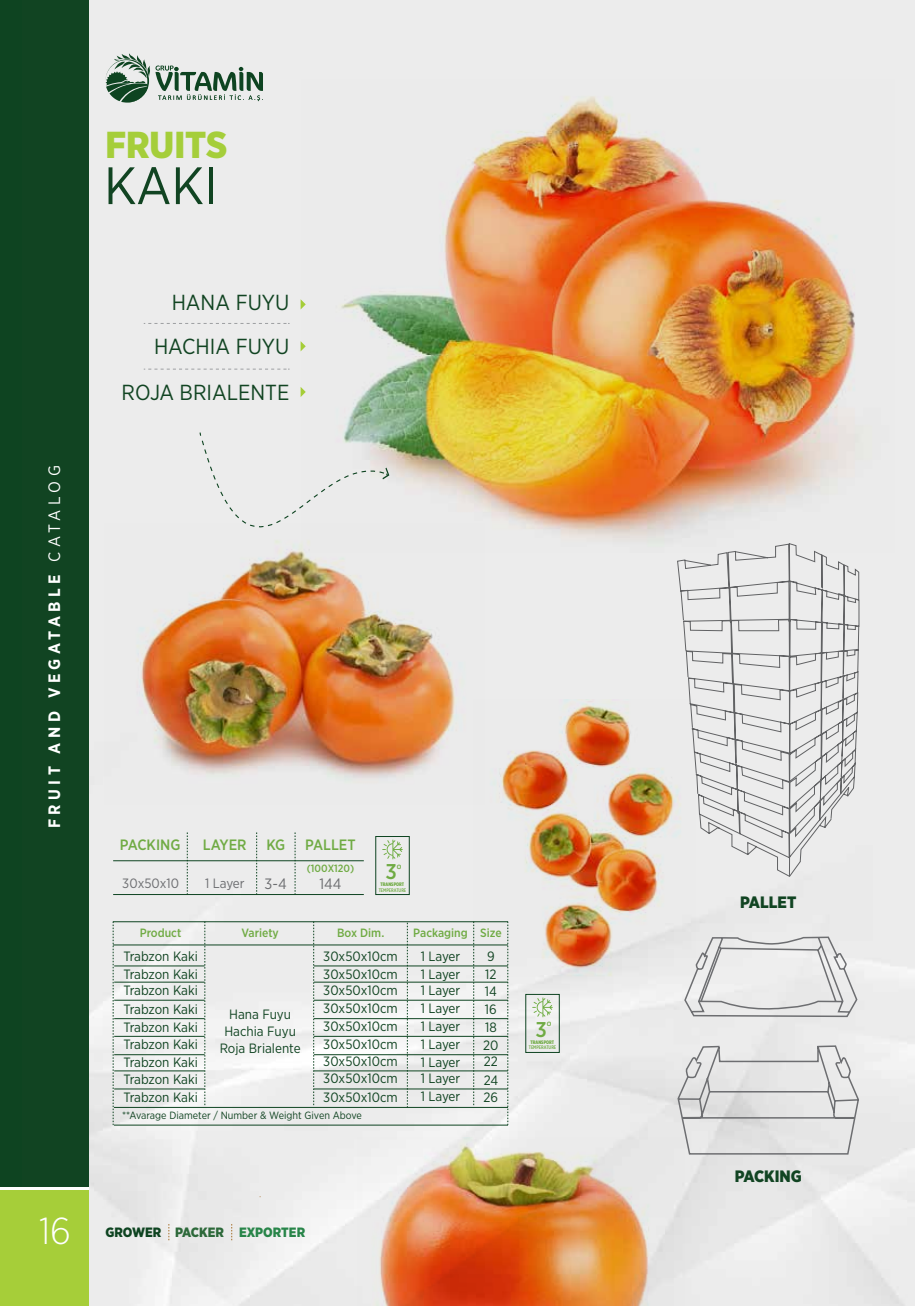
<style>
.page{position:relative;width:915px;height:1306px;background:#fff}
.page>*{position:absolute;margin:0;border:0;box-sizing:border-box;transform-origin:0 0}
.t1{font:52.5px "Gotham Narrow";color:#142}
.t2{font:900 37.5px "Gotham Narrow";color:#a5ce3a}
.t3{font:300 37.5px "Gotham Narrow";color:#fff}
.t4{font:21.75px/43.7px "Gotham Narrow";color:#142;text-align:right}
.t5{font:500 21.3px "Gotham Narrow";color:#70ab44}
.t6{font:700 16.5px "Gotham Narrow";letter-spacing:.27em;color:#fff}
.t7{font:900 16.5px "Gotham Narrow";color:#142}
.t8{font:500 15px "Gotham Narrow";color:#70ab44}
.t9{font:15px "Gotham Narrow";color:#6d6e71}
.t10{font:13.5px/18px "Gotham Narrow";color:#142}
.t11{font:900 13.5px "Gotham Narrow";color:#288549}
.t12{font:13.5px "Gotham Narrow";color:#6d6e71}
.t13{font:500 12px "Gotham Narrow";color:#70ab44}
.t14{font:10.5px "Gotham Narrow";color:#142}
.t15{font:500 10.5px "Gotham Narrow";color:#70ab44}
.t16{font:700 6.75px "Calibri";color:#70ab44}
.t17{font:500 5.1px "Gotham X Narrow";color:#70ab44}
.t18{font:900 5.1px "Gotham X Narrow";color:#70ab44}
.s1{font-weight:400}
.s2{color:#0e4421}
.s3{color:#2d693a}
</style>
<div class="page">
<div style="left:89px;top:0;width:825px;height:1305px;background:#ececec"></div>
<div style="left:21px;top:0;width:68px;height:1305px;background:#142"></div>
<div style="left:21px;top:1189px;width:68px;height:116px;background:#a6ce39"></div>
<hr style="left:21px;top:1186px;width:68px;height:3px;background:#fff">
<div style="left:0;top:0;width:21px;height:1305px;background:#0e4421"></div>
<div style="left:0;top:1189px;width:21px;height:116px;background:#a6ce39"></div>
<hr style="left:0;top:1186px;width:21px;height:3px;background:#fff">
<svg style="left:168px;top:1223px;width:1px;height:17px"></svg>
<svg style="left:231px;top:1223px;width:1px;height:17px"></svg>
<svg style="left:105px;top:53px;width:158px;height:50px;background:#acbbb1"></svg>
<svg style="left:144px;top:323px;width:145px;height:1px"></svg>
<svg style="left:144px;top:369px;width:145px;height:1px"></svg>
<svg style="left:300px;top:299px;width:2px;height:10px"></svg>
<svg style="left:300px;top:341px;width:2px;height:10px"></svg>
<svg style="left:300px;top:387px;width:2px;height:10px"></svg>
<svg style="left:676px;top:552px;width:183px;height:325px;background:#dbdbdc"></svg>
<svg style="left:676px;top:1044px;width:183px;height:111px;background:#dadadb"></svg>
<svg style="left:683px;top:935px;width:175px;height:82px;background:#ddddde"></svg>
<svg style="left:187px;top:832px;width:1px;height:62px"></svg>
<svg style="left:256px;top:832px;width:1px;height:62px"></svg>
<svg style="left:295px;top:832px;width:1px;height:62px"></svg>
<hr style="left:113px;top:860px;width:251px;height:1px;background:#0e4421">
<hr style="left:113px;top:894px;width:251px;height:1px;background:#0e4421">
<div style="left:199px;top:431px;width:103px;height:93px;background:#ececec"></div>
<svg style="left:382px;top:839px;width:20px;height:20px"></svg>
<div style="left:375px;top:836px;width:34px;height:58px;border:1px solid #0e4421"></div>
<svg style="left:532px;top:997px;width:20px;height:20px"></svg>
<img style="left:302px;top:80px;width:592px;height:472px">
<svg style="left:313px;top:922px;width:1px;height:183px"></svg>
<svg style="left:204px;top:922px;width:1px;height:183px"></svg>
<svg style="left:473px;top:976px;width:1px;height:129px"></svg>
<svg style="left:407px;top:922px;width:1px;height:185px"></svg>
<svg style="left:507px;top:976px;width:1px;height:148px"></svg>
<svg style="left:113px;top:922px;width:1px;height:203px"></svg>
<hr style="left:113px;top:921px;width:395px;height:1px;background:#0e4421">
<hr style="left:113px;top:944px;width:395px;height:1px;background:#0e4421">
<hr style="left:314px;top:965px;width:194px;height:1px;background:#0e4421">
<hr style="left:114px;top:965px;width:90px;height:1px;background:#0e4421">
<hr style="left:314px;top:1054px;width:194px;height:1px;background:#0e4421">
<hr style="left:114px;top:1054px;width:90px;height:1px;background:#0e4421">
<hr style="left:314px;top:981px;width:194px;height:1px;background:#0e4421">
<hr style="left:114px;top:981px;width:90px;height:1px;background:#0e4421">
<hr style="left:314px;top:1070px;width:194px;height:1px;background:#0e4421">
<hr style="left:114px;top:1070px;width:90px;height:1px;background:#0e4421">
<hr style="left:314px;top:999px;width:194px;height:1px;background:#0e4421">
<hr style="left:114px;top:999px;width:90px;height:1px;background:#0e4421">
<hr style="left:314px;top:1088px;width:194px;height:1px;background:#0e4421">
<hr style="left:114px;top:1088px;width:90px;height:1px;background:#0e4421">
<hr style="left:314px;top:1018px;width:194px;height:1px;background:#0e4421">
<hr style="left:114px;top:1018px;width:90px;height:1px;background:#0e4421">
<hr style="left:114px;top:1107px;width:394px;height:1px;background:#0e4421">
<hr style="left:314px;top:1036px;width:194px;height:1px;background:#0e4421">
<hr style="left:114px;top:1036px;width:90px;height:1px;background:#0e4421">
<hr style="left:114px;top:1124px;width:394px;height:1px;background:#0e4421">
<img style="left:104px;top:524px;width:380px;height:280px">
<img style="left:473px;top:699px;width:222px;height:277px">
<img style="left:357px;top:1137px;width:327px;height:168px">
<p class="t6" style="left:44px;top:828px;width:364px;rotate:-90deg">FRUIT AND VEGATABLE <span class="s1">CATALOG</span></p>
<h2 class="t2" style="left:105px;top:120px;width:123px">FRUITS</h2>
<h1 class="t1" style="left:104px;top:153px;width:115px">KAKI</h1>
<h3 class="t4" style="left:154px;top:280px;width:137px">HANA FUYU<br>HACHIA FUYU</h3>
<h3 class="t4" style="left:121px;top:369px;width:169px">ROJA BRIALENTE</h3>
<p class="t8" style="left:120px;top:834px;width:62px">PACKING</p>
<p class="t8" style="left:203px;top:834px;width:45px">LAYER</p>
<p class="t8" style="left:266px;top:834px;width:20px">KG</p>
<p class="t8" style="left:305px;top:834px;width:52px">PALLET</p>
<p class="t15" style="left:306px;top:861px;width:49px">(100X120)</p>
<h3 class="t5" style="left:385px;top:857px;width:13px">3</h3>
<p class="t16" style="left:396px;top:861px;width:6px">O</p>
<p class="t18" style="left:380px;top:880px;width:25px">TRANSPORT</p>
<p class="t17" style="left:378px;top:886px;width:29px">TEMPERATURE</p>
<p class="t12" style="left:122px;top:874px;width:58px">30x50x10</p>
<p class="t12" style="left:205px;top:874px;width:41px">1 Layer</p>
<p class="t9" style="left:264px;top:874px;width:24px">3-4</p>
<p class="t9" style="left:319px;top:874px;width:24px">144</p>
<p class="t13" style="left:140px;top:925px;width:43px">Product</p>
<p class="t13" style="left:241px;top:925px;width:39px">Variety</p>
<p class="t13" style="left:337px;top:925px;width:49px">Box Dim.</p>
<p class="t13" style="left:413px;top:925px;width:90px">Packaging Size</p>
<p class="t10" style="left:123px;top:946px;width:76px">Trabzon Kaki</p>
<p class="t10" style="left:123px;top:964px;width:76px">Trabzon Kaki</p>
<p class="t10" style="left:323px;top:946px;width:76px">30x50x10cm</p>
<p class="t10" style="left:323px;top:964px;width:76px">30x50x10cm</p>
<p class="t10" style="left:420px;top:946px;width:41px">1 Layer</p>
<p class="t10" style="left:420px;top:964px;width:41px">1 Layer</p>
<p class="t10" style="left:485px;top:946px;width:13px">9<br>12</p>
<p class="t10" style="left:123px;top:981px;width:76px">Trabzon Kaki</p>
<p class="t10" style="left:323px;top:981px;width:76px">30x50x10cm</p>
<p class="t10" style="left:420px;top:980px;width:41px">1 Layer</p>
<p class="t10" style="left:484px;top:981px;width:14px">14</p>
<p class="t10" style="left:123px;top:999px;width:76px">Trabzon Kaki</p>
<p class="t10" style="left:123px;top:1017px;width:76px">Trabzon Kaki</p>
<p class="t10" style="left:123px;top:1035px;width:76px">Trabzon Kaki</p>
<p class="t10" style="left:123px;top:1053px;width:76px">Trabzon Kaki</p>
<p class="t10" style="left:224px;top:1004px;width:73px;text-align:center">Hana Fuyu<br>Hachia Fuyu</p>
<p class="t10" style="left:220px;top:1038px;width:82px">Roja Brialente</p>
<p class="t10" style="left:323px;top:999px;width:76px">30x50x10cm</p>
<p class="t10" style="left:323px;top:1017px;width:76px">30x50x10cm</p>
<p class="t10" style="left:323px;top:1034px;width:76px">30x50x10cm</p>
<p class="t10" style="left:323px;top:1051px;width:76px">30x50x10cm</p>
<p class="t10" style="left:420px;top:999px;width:41px">1 Layer</p>
<p class="t10" style="left:485px;top:1000px;width:13px">16</p>
<p class="t10" style="left:420px;top:1017px;width:41px">1 Layer</p>
<p class="t10" style="left:485px;top:1017px;width:13px">18</p>
<p class="t10" style="left:420px;top:1034px;width:41px">1 Layer</p>
<p class="t10" style="left:483px;top:1035px;width:17px">20</p>
<p class="t10" style="left:420px;top:1052px;width:41px">1 Layer</p>
<p class="t10" style="left:483px;top:1052px;width:16px">22</p>
<p class="t10" style="left:123px;top:1069px;width:76px">Trabzon Kaki</p>
<p class="t10" style="left:123px;top:1088px;width:76px">Trabzon Kaki</p>
<p class="t10" style="left:323px;top:1069px;width:76px;line-height:18.8px">30x50x10cm<br>30x50x10cm</p>
<p class="t10" style="left:420px;top:1068px;width:41px">1 Layer</p>
<p class="t10" style="left:420px;top:1087px;width:41px">1 Layer</p>
<p class="t10" style="left:483px;top:1070px;width:16px">24</p>
<p class="t10" style="left:483px;top:1088px;width:16px">26</p>
<p class="t14" style="left:122px;top:1108px;width:241px">**Avarage Diameter / Number &amp; Weight Given Above</p>
<h3 class="t5" style="left:535px;top:1015px;width:13px">3</h3>
<p class="t16" style="left:546px;top:1019px;width:6px">O</p>
<p class="t18" style="left:530px;top:1038px;width:25px">TRANSPORT</p>
<p class="t17" style="left:528px;top:1044px;width:29px">TEMPERATURE</p>
<h2 class="t3" style="left:39px;top:1207px;width:33px">16</h2>
<p class="t11" style="left:105px;top:1223px;width:201px"><span class="s2">GROWER</span> <span class="s3">PACKER</span> EXPORTER</p>
<p class="t7" style="left:740px;top:891px;width:58px">PALLET</p>
<p class="t7" style="left:734px;top:1164px;width:69px">PACKING</p>
</div>
